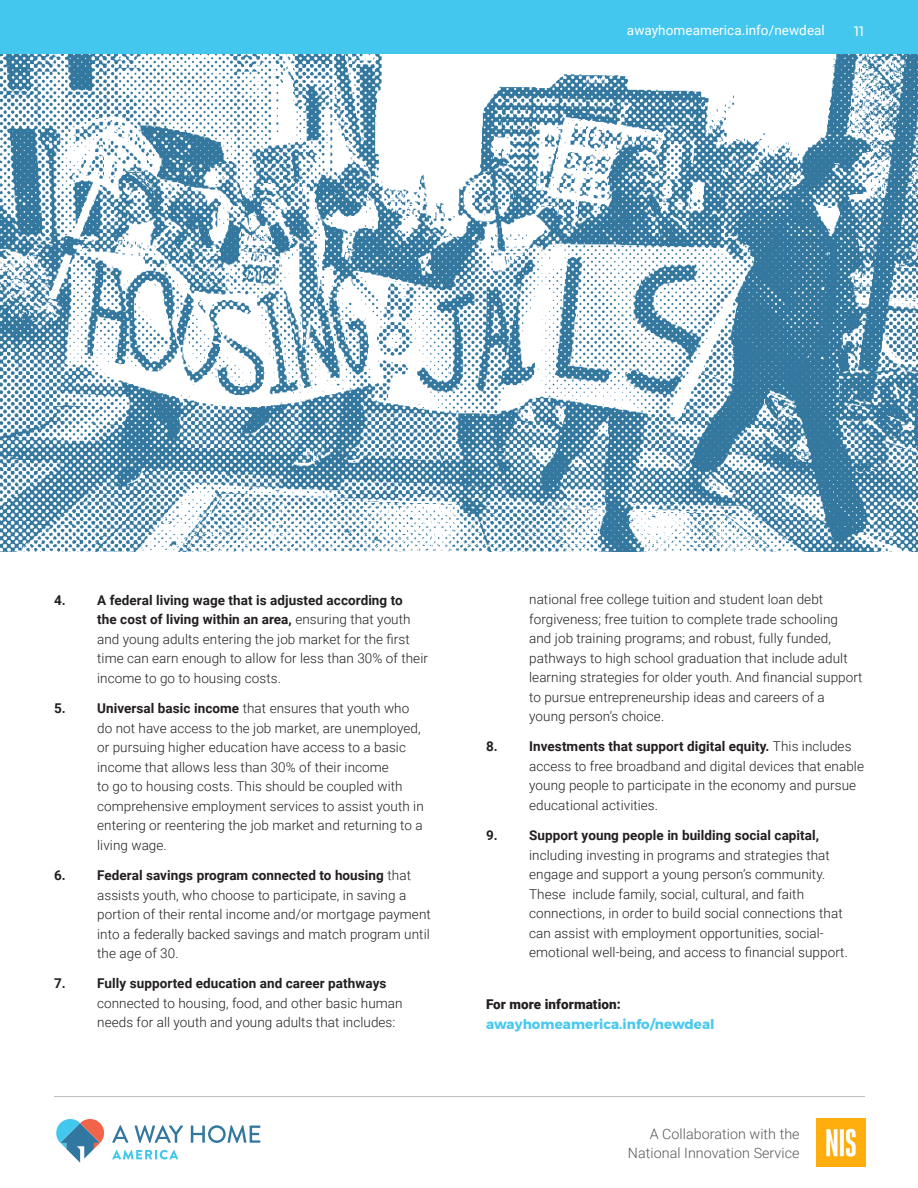
<style>
.page{position:relative;width:918px;height:1188px;background:#fff}
.page>*{position:absolute;margin:0;border:0;box-sizing:border-box;transform-origin:0 0}
.t1{font:300 14.25px/19.5px "Roboto";letter-spacing:.005em;color:#57585a;text-align:right}
.t2{font:300 13.5px/19.5px "Roboto";letter-spacing:.005em;color:#231f20}
._9pt_subhead{font:700 13.5px/19.5px "Montserrat";letter-spacing:.005em;color:#49c8ee}
.t3{font:13.5px "Roboto";letter-spacing:.005em;color:#fff}
.t4{font:13.5px "Montserrat";color:#fff}
.s1{font-weight:700}
.s2{font-family:"Roboto";font-weight:900;color:#231f20}
</style>
<div class="page">
<svg style="left:112px;top:1125px;width:17px;height:18px"></svg>
<svg style="left:135px;top:1125px;width:48px;height:18px"></svg>
<svg style="left:191px;top:1125px;width:69px;height:18px"></svg>
<svg style="left:112px;top:1150px;width:66px;height:10px"></svg>
<svg style="left:56px;top:1119px;width:48px;height:44px"></svg>
<img style="left:817px;top:1118px;width:49px;height:49px">
<hr style="left:54px;top:1096px;width:811px;height:1px;background:#bcbdc0">
<div style="left:0;top:0;width:918px;height:54px;background:#44c7ee"></div>
<img style="left:0;top:54px;width:918px;height:498px">
<p class="t3" style="left:627px;top:21px;width:199px">awayhomeamerica.info/newdeal</p>
<p class="t4" style="left:854px;top:20px;width:11px">11</p>
<p class="t2" style="left:97px;top:590px;width:332px;text-indent:-43px"><span class="s1">4. A federal living wage that is adjusted according to<br>the cost of living within an area,</span> ensuring that youth and young adults entering the job market for the first time can earn enough to allow for less than 30% of their income to go to housing costs.</p>
<p class="t2" style="left:97px;top:698px;width:328px;text-indent:-43px"><span class="s1">5. Universal basic income</span> that ensures that youth who do not have access to the job market, are unemployed, or pursuing higher education have access to a basic income that allows less than 30% of their income<br>to go to housing costs. This should be coupled with comprehensive employment services to assist youth in entering or reentering the job market and returning to a living wage.</p>
<p class="t2" style="left:97px;top:865px;width:335px;text-indent:-43px"><span class="s1">6. Federal savings program connected to housing</span> that assists youth, who choose to participate, in saving a portion of their rental income and/or mortgage payment into a federally backed savings and match program until the age of 30.</p>
<p class="t2" style="left:97px;top:973px;width:307px;text-indent:-43px"><span class="s1">7. Fully supported education and career pathways </span>connected to housing, food, and other basic human needs for all youth and young adults that includes:</p>
<p class="t2" style="left:529px;top:589px;width:335px">national free college tuition and student loan debt forgiveness; free tuition to complete trade schooling and job training programs; and robust, fully funded, pathways to high school graduation that include adult learning strategies for older youth. And financial support to pursue entrepreneurship ideas and careers of a young person’s choice.</p>
<p class="t2" style="left:529px;top:736px;width:336px;text-indent:-43px"><span class="s1">8. Investments that support digital equity.</span> This includes access to free broadband and digital devices that enable young people to participate in the economy and pursue educational activities.</p>
<p class="t2" style="left:529px;top:825px;width:320px;text-indent:-43px"><span class="s1">9. Support young people in building social capital, </span>including investing in programs and strategies that engage and support a young person’s community.<br>These include family, social, cultural, and faith connections, in order to build social connections that can assist with employment opportunities, social&shy;emotional well-being, and access to financial support.</p>
<p class="_9pt_subhead" style="left:486px;top:995px;width:230px"><span class="s2">For more information: </span>awayhomeamerica.info/newdeal</p>
<p class="t1" style="left:628px;top:1123px;width:173px">A Collaboration with the<br>National Innovation Service</p>
</div>
